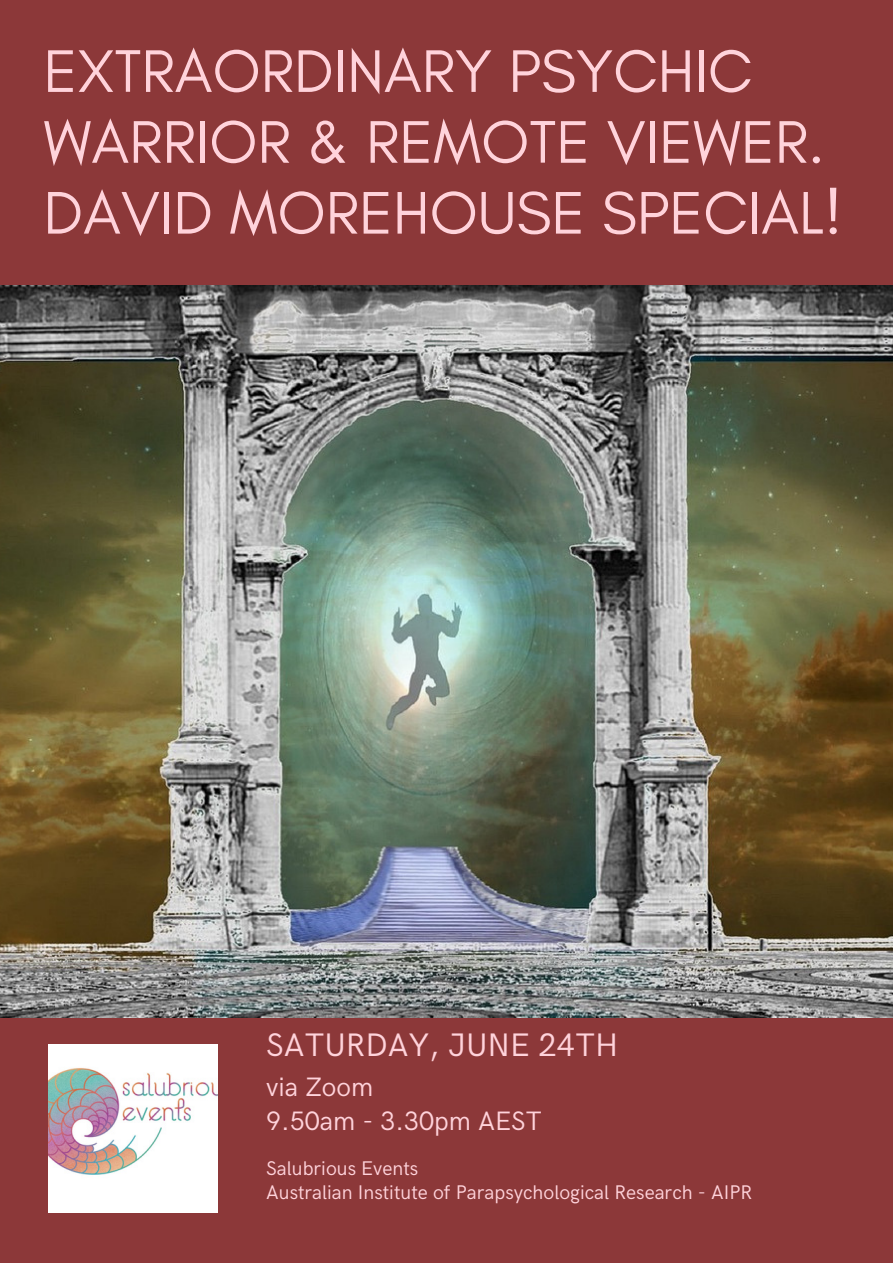
<style>
.page{position:relative;width:893px;height:1264px;background:#fff}
.page>*{position:absolute;margin:0;border:0;box-sizing:border-box;transform-origin:0 0}
.t1{font:61.2px/70.8px "Glacial Indifference";color:#ffd3db}
.t2{font:32.7px "HK Grotesk";color:#ffd3db}
.t3{font:26.7px "HK Grotesk";color:#ffd3db}
.t4{font:19.8px "HK Grotesk";color:#ffd3db}
</style>
<div class="page">
<div style="left:0;top:0;width:892px;height:1262px;background:#8c3839"></div>
<img style="left:0;top:285px;width:892px;height:732px">
<img style="left:49px;top:1044px;width:168px;height:168px">
<p class="t1" style="left:43px;top:35px;width:782px">EXTRAORDINARY PSYCHIC<br>WARRIOR &amp; REMOTE VIEWER.</p>
<p class="t1" style="left:43px;top:177px;width:800px">DAVID MOREHOUSE SPECIAL!</p>
<p class="t2" style="left:266px;top:1026px;width:353px">SATURDAY, JUNE 24TH</p>
<p class="t3" style="left:266px;top:1072px;width:108px">via Zoom</p>
<p class="t3" style="left:266px;top:1105px;width:277px">9.50am - 3.30pm AEST</p>
<p class="t4" style="left:266px;top:1156px;width:153px">Salubrious Events</p>
<p class="t4" style="left:266px;top:1181px;width:487px">Australian Institute of Parapsychological Research - AIPR</p>
</div>
